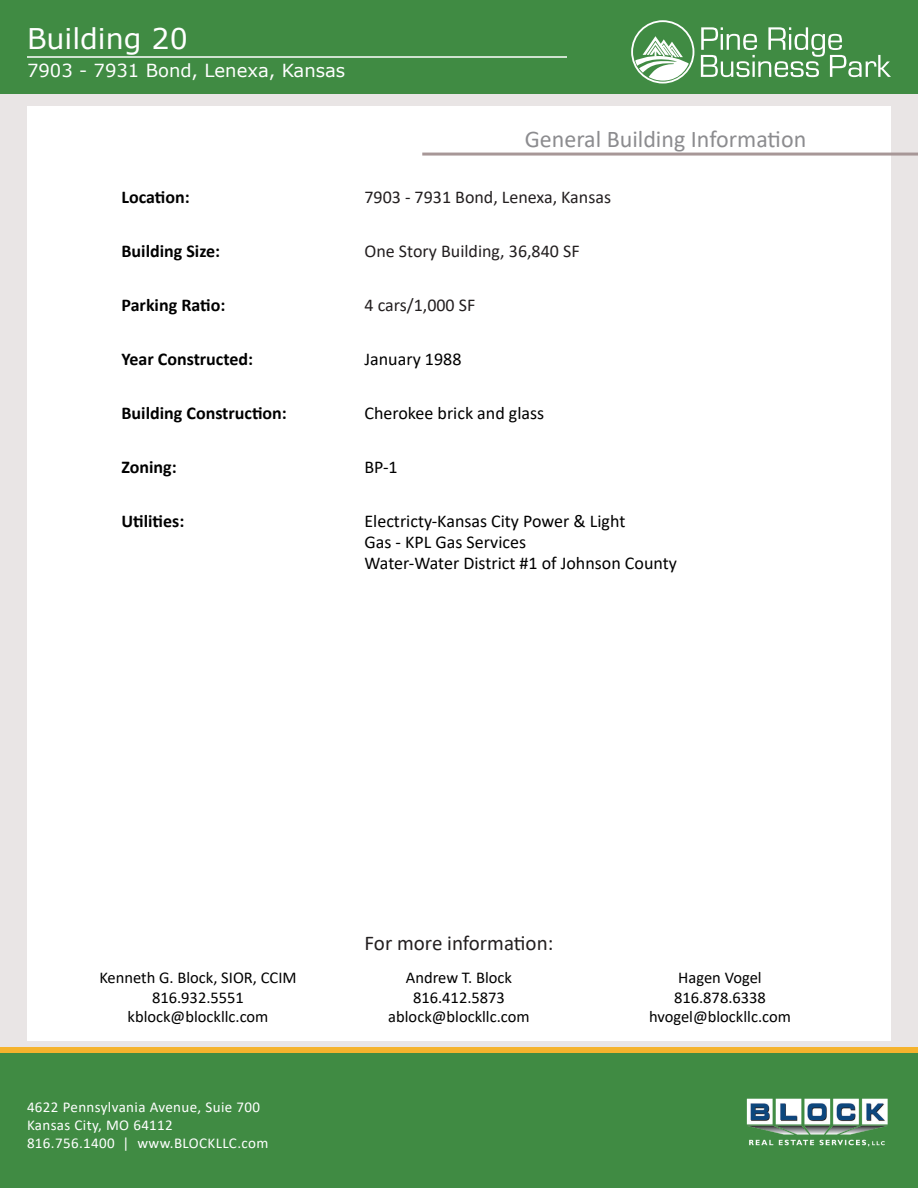
<style>
.page{position:relative;width:918px;height:1188px;background:#fff}
.page>*{position:absolute;margin:0;border:0;box-sizing:border-box;transform-origin:0 0}
.t1{font:28.5px "Verdana";color:#fff}
.t2{font:24px "Calibri";color:#8c8c8f}
.t3{font:21px "Calibri";color:#231f20}
.BRES_Body_Copy{font:18px "Calibri";color:#000}
.t4{font:700 18px "Calibri";color:#000}
.t5{font:18px "Calibri";color:#231f20}
.t6{font:18px "Verdana";color:#fff}
.BRES_-_Broker_Contact_Information{font:16.5px/19.5px "Calibri";color:#000;text-align:center}
.t7{font:15px/18px "Calibri";letter-spacing:.025em;color:#fff}
</style>
<div class="page">
<div style="left:0;top:93px;width:918px;height:978px;background:#e9e5e5"></div>
<div style="left:0;top:1053px;width:918px;height:135px;background:#408b43"></div>
<div style="left:0;top:1047px;width:918px;height:6px;background:#f5b32d"></div>
<div style="left:0;top:0;width:918px;height:94px;background:#408b43"></div>
<hr style="left:27px;top:56px;width:540px;height:2px;background:#fff">
<div style="left:27px;top:107px;width:864px;height:934px;background:#fff"></div>
<hr style="left:422px;top:153px;width:496px;height:3px;background:#a79797">
<svg style="left:631px;top:20px;width:63px;height:64px"></svg>
<svg style="left:701px;top:27px;width:190px;height:50px"></svg>
<img style="left:746px;top:1098px;width:142px;height:49px">
<h1 class="t1" style="left:27px;top:19px;width:162px">Building 20</h1>
<p class="t6" style="left:27px;top:58px;width:320px">7903 - 7931 Bond, Lenexa, Kansas</p>
<p class="t2" style="left:525px;top:122px;width:283px">General Building Information</p>
<p class="t4" style="left:122px;top:184px;width:70px">Location:</p>
<p class="t5" style="left:364px;top:184px;width:248px">7903 - 7931 Bond, Lenexa, Kansas</p>
<p class="t4" style="left:122px;top:238px;width:100px">Building Size:</p>
<p class="t5" style="left:364px;top:238px;width:217px">One Story Building, 36,840 SF</p>
<p class="t4" style="left:122px;top:292px;width:105px">Parking Ratio:</p>
<p class="t5" style="left:364px;top:292px;width:112px">4 cars/1,000 SF</p>
<p class="t4" style="left:122px;top:346px;width:133px">Year Constructed:</p>
<p class="BRES_Body_Copy" style="left:364px;top:346px;width:98px">January 1988</p>
<p class="t4" style="left:122px;top:400px;width:167px">Building Construction:</p>
<p class="BRES_Body_Copy" style="left:364px;top:400px;width:181px">Cherokee brick and glass</p>
<p class="t4" style="left:122px;top:454px;width:57px">Zoning:</p>
<p class="BRES_Body_Copy" style="left:364px;top:454px;width:35px">BP-1</p>
<p class="t4" style="left:122px;top:508px;width:64px">Utilities:</p>
<p class="BRES_Body_Copy" style="left:364px;top:508px;width:262px">Electricty-Kansas City Power &amp; Light</p>
<p class="BRES_Body_Copy" style="left:364px;top:529px;width:163px">Gas - KPL Gas Services</p>
<p class="BRES_Body_Copy" style="left:364px;top:550px;width:314px">Water-Water District #1 of Johnson County</p>
<p class="BRES_-_Broker_Contact_Information" style="left:99px;top:968px;width:199px">Kenneth G. Block, SIOR, CCIM</p>
<p class="BRES_-_Broker_Contact_Information" style="left:152px;top:987px;width:93px">816.932.5551</p>
<p class="BRES_-_Broker_Contact_Information" style="left:128px;top:1007px;width:142px">kblock@blockllc.com</p>
<p class="t7" style="left:27px;top:1097px;width:243px">4622 Pennsylvania Avenue, Suie 700<br>Kansas City, MO 64112<br>816.756.1400 | www.BLOCKLLC.com</p>
<p class="t3" style="left:365px;top:929px;width:190px">For more information:</p>
<p class="BRES_-_Broker_Contact_Information" style="left:388px;top:968px;width:143px">Andrew T. Block<br>816.412.5873 ablock@blockllc.com</p>
<p class="BRES_-_Broker_Contact_Information" style="left:649px;top:968px;width:143px">Hagen Vogel<br>816.878.6338 hvogel@blockllc.com</p>
</div>
